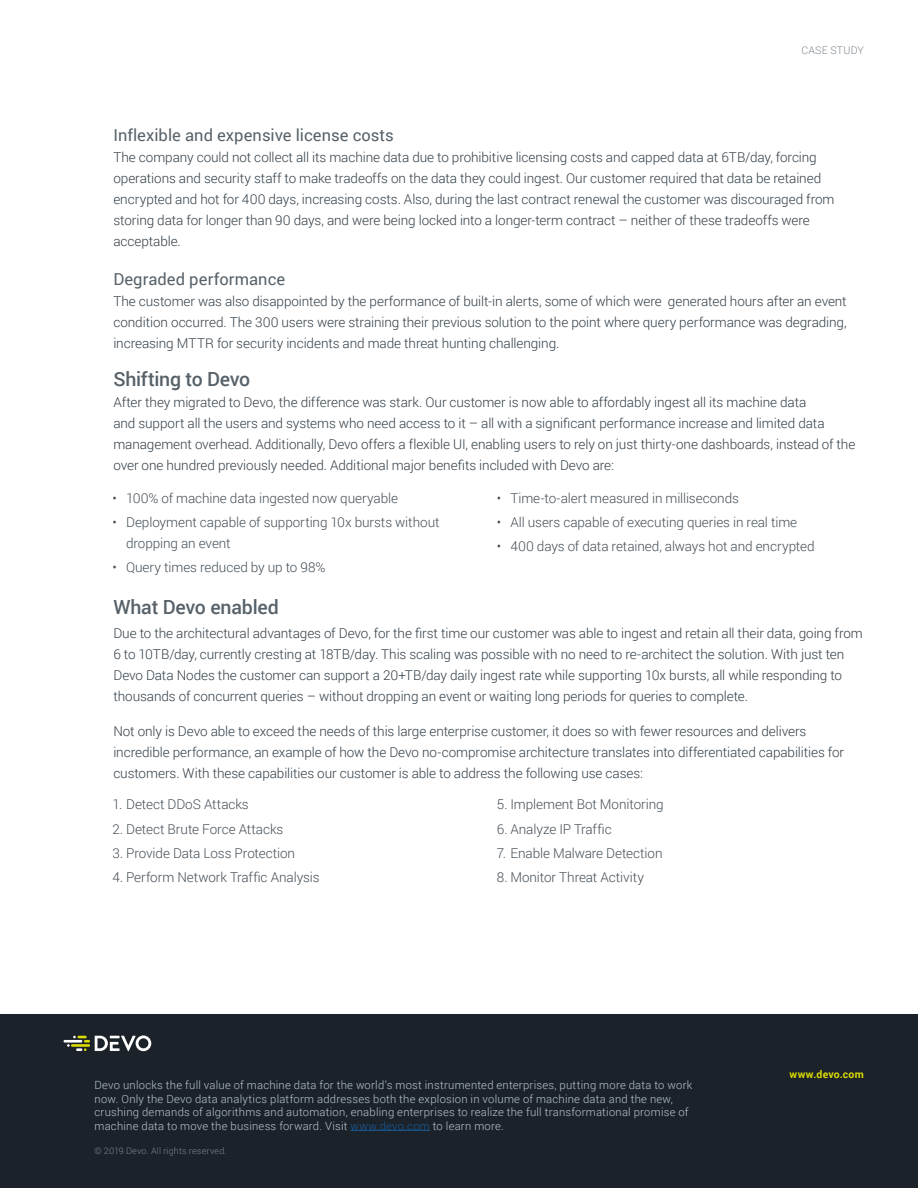
<style>
.page{position:relative;width:918px;height:1188px;background:#fff}
.page>*{position:absolute;margin:0;border:0;box-sizing:border-box;transform-origin:0 0}
.Subhead_gray{font:500 19.5px "Roboto";letter-spacing:-.01em;color:#566169}
.Intro{font:500 19.5px "Roboto";letter-spacing:-.01em;color:#566169}
.Body{font:16.5px "Roboto";color:#566169}
.Intro-2{font:16.5px "Roboto";letter-spacing:.005em;color:#566169}
.Body-2{font:300 13.5px/21px "Roboto";letter-spacing:-.005em;color:#313e48}
.Intro-3{font:300 13.5px/21px "Roboto";letter-spacing:-.005em;color:#313e48;text-align:justify}
.t1{font:300 13.5px/21px "Roboto";letter-spacing:-.005em;color:#434f58}
.t2{font:300 11.25px/13.5px "Roboto";letter-spacing:.02em;color:#b6c6d2}
.t3{font:700 10.5px "Roboto";letter-spacing:.02em;color:#dbdc00}
.t4{font:300 10.5px "Roboto";letter-spacing:.02em;color:#7e858c}
.t5{font:300 9px "Roboto";letter-spacing:.015em;color:#7e858c}
.s1{color:#175d9e}
</style>
<div class="page">
<div style="left:0;top:1014px;width:918px;height:174px;background:#1c2229"></div>
<hr style="left:351px;top:1130px;width:79px;height:1px;background:#175d9e">
<hr style="left:64px;top:1040px;width:18px;height:3px;background:#fff">
<svg style="left:67px;top:1036px;width:84px;height:15px"></svg>
<p class="t4" style="left:802px;top:43px;width:64px">CASE STUDY</p>
<p class="Body" style="left:113px;top:124px;width:282px">Inflexible and expensive license costs</p>
<p class="Body-2" style="left:113px;top:146px;width:723px">The company could not collect all its machine data due to prohibitive licensing costs and capped data at 6TB/day, forcing operations and security staff to make tradeoffs on the data they could ingest. Our customer required that data be retained encrypted and hot for 400 days, increasing costs. Also, during the last contract renewal the customer was discouraged from storing data for longer than 90 days, and were being locked into a longer-term contract – neither of these tradeoffs were acceptable.</p>
<p class="Intro-2" style="left:113px;top:268px;width:173px">Degraded performance</p>
<p class="Intro-3" style="left:113px;top:290px;width:735px">The customer was also disappointed by the performance of built-in alerts, some of which were generated hours after an event condition occurred. The 300 users were straining their previous solution to the point where query performance was degrading, increasing MTTR for security incidents and made threat hunting challenging.</p>
<p class="Intro" style="left:113px;top:365px;width:138px">Shifting to Devo</p>
<p class="Intro-3" style="left:113px;top:391px;width:744px;text-align:left">After they migrated to Devo, the difference was stark. Our customer is now able to affordably ingest all its machine data<br>and support all the users and systems who need access to it – all with a significant performance increase and limited data management overhead. Additionally, Devo offers a flexible UI, enabling users to rely on just thirty-one dashboards, instead of the over one hundred previously needed. Additional major benefits included with Devo are:</p>
<p class="t1" style="left:113px;top:487px;width:287px">• 100% of machine data ingested now queryable</p>
<p class="t1" style="left:126px;top:511px;width:315px;text-indent:-14px">• Deployment capable of supporting 10x bursts without dropping an event</p>
<p class="t1" style="left:113px;top:556px;width:215px">• Query times reduced by up to 98%</p>
<p class="t1" style="left:497px;top:487px;width:244px">• Time-to-alert measured in milliseconds</p>
<p class="t1" style="left:497px;top:511px;width:302px">• All users capable of executing queries in real time</p>
<p class="t1" style="left:497px;top:535px;width:319px">• 400 days of data retained, always hot and encrypted</p>
<p class="Subhead_gray" style="left:113px;top:593px;width:167px">What Devo enabled</p>
<p class="Body-2" style="left:113px;top:622px;width:751px">Due to the architectural advantages of Devo, for the first time our customer was able to ingest and retain all their data, going from 6 to 10TB/day, currently cresting at 18TB/day. This scaling was possible with no need to re-architect the solution. With just ten Devo Data Nodes the customer can support a 20+TB/day daily ingest rate while supporting 10x bursts, all while responding to thousands of concurrent queries – without dropping an event or waiting long periods for queries to complete.</p>
<p class="Body-2" style="left:113px;top:720px;width:732px">Not only is Devo able to exceed the needs of this large enterprise customer, it does so with fewer resources and delivers incredible performance, an example of how the Devo no-compromise architecture translates into differentiated capabilities for customers. With these capabilities our customer is able to address the following use cases:</p>
<p class="t1" style="left:113px;top:794px;width:138px">1. Detect DDoS Attacks</p>
<p class="t1" style="left:113px;top:818px;width:172px">2. Detect Brute Force Attacks</p>
<p class="t1" style="left:113px;top:842px;width:184px">3. Provide Data Loss Protection</p>
<p class="t1" style="left:113px;top:866px;width:209px">4. Perform Network Traffic Analysis</p>
<p class="t1" style="left:497px;top:794px;width:168px">5. Implement Bot Monitoring</p>
<p class="t1" style="left:497px;top:818px;width:116px">6. Analyze IP Traffic</p>
<p class="t1" style="left:497px;top:842px;width:167px">7. Enable Malware Detection</p>
<p class="t1" style="left:497px;top:866px;width:149px">8. Monitor Threat Activity</p>
<p class="t2" style="left:94px;top:1078px;width:599px">Devo unlocks the full value of machine data for the world’s most instrumented enterprises, putting more data to work now. Only the Devo data analytics platform addresses both the explosion in volume of machine data and the new, crushing demands of algorithms and automation, enabling enterprises to realize the full transformational promise of machine data to move the business forward. Visit <span class="s1">www.devo.com</span> to learn more.</p>
<p class="t5" style="left:94px;top:1145px;width:134px">© 2019 Devo. All rights reserved.</p>
<p class="t3" style="left:790px;top:1067px;width:76px">www.devo.com</p>
</div>
